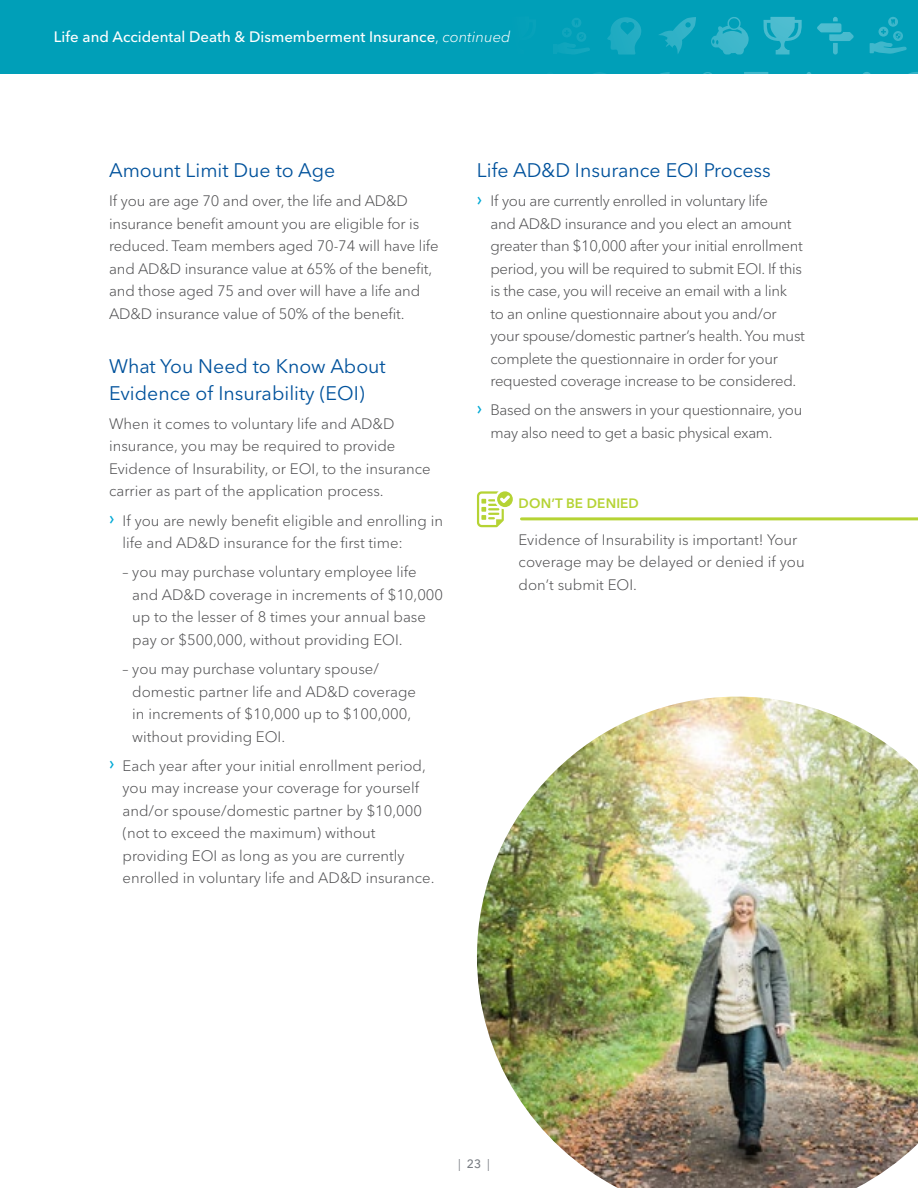
<style>
.page{position:relative;width:918px;height:1188px;background:#fff}
.page>*{position:absolute;margin:0;border:0;box-sizing:border-box;transform-origin:0 0}
.t1{font:19.5px/27px "Avenir Next LT Pro";color:#00529c}
.t2{font:300 15px/22.5px "Avenir Next LT Pro";color:#4d4d4f}
.t3{font:300 15px/22.5px "Avenir Next LT Pro";letter-spacing:-.02em;color:#4d4d4f}
.t4{font:500 15px "Avenir Next LT Pro";color:#fff}
.t5{font:600 13.5px "Avenir Next LT Pro";letter-spacing:.01em;color:#b5d334}
.t6{font:12px "Avenir Next LT Pro";color:#797d83}
.s1{font-weight:300}
.s2{font-weight:300;font-style:italic}
.s3{font-weight:500;font-size:18px;color:#00a9d5}
.s4{font-weight:500}
</style>
<div class="page">
<div style="left:0;top:0;width:918px;height:73px;background:#009fb8"></div>
<svg style="left:553px;top:16px;width:365px;height:57px"></svg>
<img style="left:477px;top:697px;width:441px;height:491px">
<hr style="left:521px;top:517px;width:397px;height:3px;background:#b5d334">
<svg style="left:477px;top:491px;width:36px;height:36px"></svg>
<p class="t4" style="left:54px;top:28px;width:458px">Life and Accidental Death &amp; Dismemberment Insurance<span class="s1">,</span> <span class="s2">continued</span></p>
<h1 class="t1" style="left:109px;top:157px;width:228px">Amount Limit Due to Age</h1>
<p class="t2" style="left:109px;top:190px;width:331px">If you are age 70 and over, the life and AD&amp;D insurance benefit amount you are eligible for is reduced. Team members aged 70-74 will have life and AD&amp;D insurance value at 65% of the benefit, and those aged 75 and over will have a life and AD&amp;D insurance value of 50% of the benefit.</p>
<h1 class="t1" style="left:109px;top:352px;width:278px">What You Need to Know About<br>Evidence of Insurability (EOI)</h1>
<p class="t2" style="left:109px;top:412px;width:323px">When it comes to voluntary life and AD&amp;D insurance, you may be required to provide Evidence of Insurability, or EOI, to the insurance carrier as part of the application process.</p>
<p class="t2" style="left:123px;top:509px;width:322px;text-indent:-13px"><span class="s3">›</span> If you are newly benefit eligible and enrolling in life and AD&amp;D insurance for the first time:</p>
<p class="t2" style="left:132px;top:561px;width:312px;text-indent:-10px">– you may purchase voluntary employee life and AD&amp;D coverage in increments of $10,000 up to the lesser of 8 times your annual base pay or $500,000, without providing EOI.</p>
<p class="t2" style="left:132px;top:658px;width:285px;text-indent:-10px">– you may purchase voluntary spouse/ domestic partner life and AD&amp;D coverage in increments of $10,000 up to $100,000, without providing EOI.</p>
<p class="t2" style="left:123px;top:754px;width:314px;text-indent:-13px"><span class="s3">›</span> Each year after your initial enrollment period, you may increase your coverage for yourself and/or spouse/domestic partner by $10,000 (not to exceed the maximum) without providing EOI as long as you are currently enrolled in voluntary life and AD&amp;D insurance.</p>
<h1 class="t1" style="left:477px;top:157px;width:295px">Life AD&amp;D Insurance EOI Process</h1>
<p class="t3" style="left:490px;top:190px;width:316px;text-indent:-13px"><span class="s3">›</span> If you are currently enrolled in voluntary life<br>and AD&amp;D insurance and you elect an amount greater than $10,000 after your initial enrollment period, you will be required to submit EOI. If this is the case, you will receive an email with a link<br>to an online questionnaire about you and/or your spouse/domestic partner’s health. You must complete the questionnaire in order for your requested coverage increase to be considered.</p>
<p class="t3" style="left:490px;top:399px;width:313px;text-indent:-13px"><span class="s3">›</span> Based on the answers in your questionnaire, you may also need to get a basic physical exam.</p>
<p class="t5" style="left:519px;top:495px;width:122px">DON’T BE DENIED</p>
<p class="t2" style="left:519px;top:528px;width:288px">Evidence of Insurability is important! Your coverage may be delayed or denied if you don’t submit EOI.</p>
<p class="t6" style="left:458px;top:1156px;width:33px">| <span class="s4">23</span> |</p>
</div>
